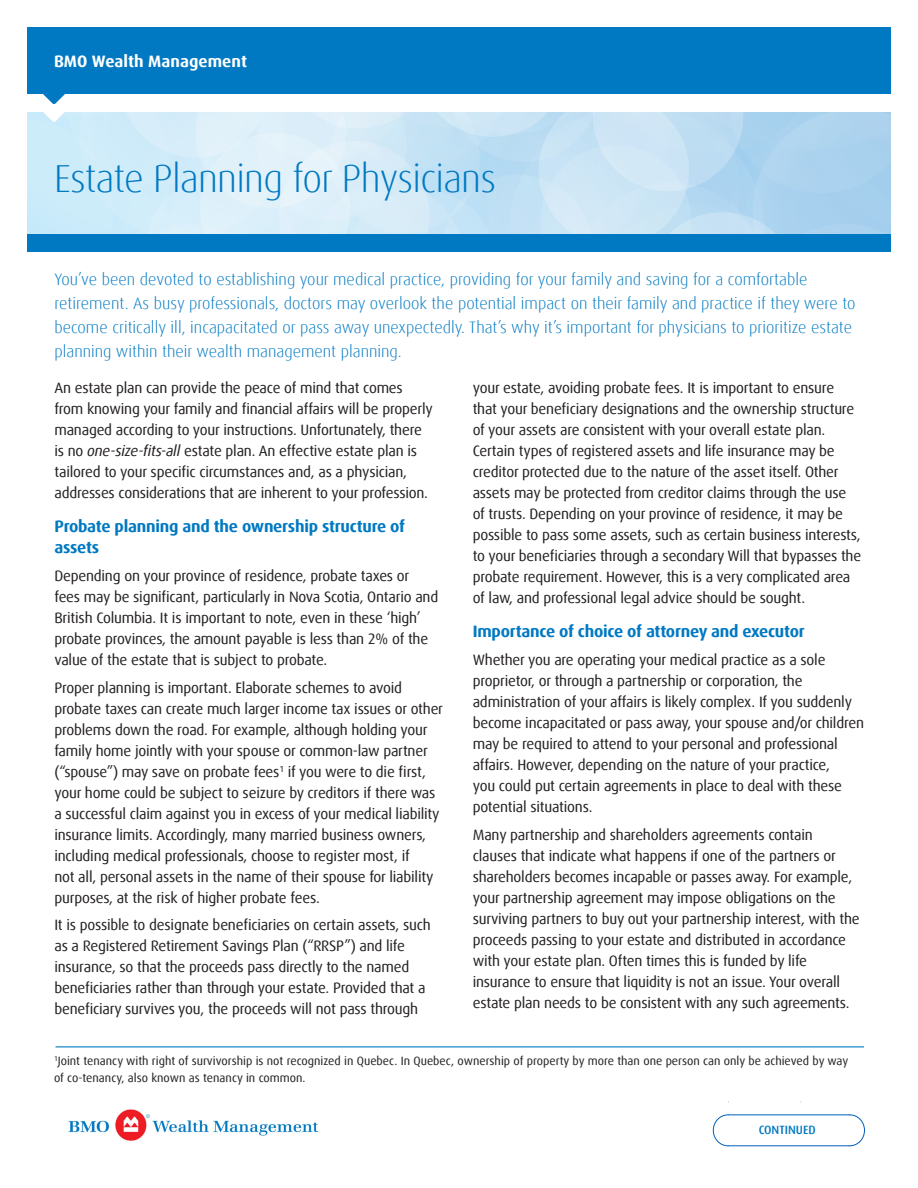
<style>
.page{position:relative;width:918px;height:1188px;background:#fff}
.page>*{position:absolute;margin:0;border:0;box-sizing:border-box;transform-origin:0 0}
.Cover_Title_Smaller{font:300 39px "Dax Offc Pro";letter-spacing:-.02em;color:#0079c2}
.Intro_Copy_Blue{font:300 16.5px/24px "Dax Offc Pro";color:#0079c2}
.Body_Copy{font:700 16.5px/21px "Dax Offc Pro";letter-spacing:-.015em;color:#0079c2}
.Line_of_Business{font:700 16.5px "Dax Offc Pro";color:#fff}
.Body_Copy-2{font:15px/21px "Dax Offc Pro";letter-spacing:-.015em;color:#231f20}
.Paragraph_Headline{font:12px/16.5px "Dax Offc Pro";color:#231f20}
.t1{font:500 12px "Dax";color:#0079c2}
.s1{font-style:italic}
</style>
<div class="page">
<div style="left:27px;top:234px;width:864px;height:18px;background:#0079c2"></div>
<img style="left:68px;top:1109px;width:251px;height:32px">
<div style="left:27px;top:27px;width:864px;height:67px;background:#0079c2"></div>
<svg style="left:27px;top:94px;width:864px;height:140px"></svg>
<svg style="left:713px;top:1101px;width:152px;height:45px"></svg>
<hr style="left:56px;top:1046px;width:808px;height:1px;background:#0079c2">
<p class="Line_of_Business" style="left:54px;top:51px;width:195px">BMO Wealth Management</p>
<p class="Cover_Title_Smaller" style="left:54px;top:153px;width:444px">Estate Planning for Physicians</p>
<p class="Intro_Copy_Blue" style="left:54px;top:267px;width:803px">You’ve been devoted to establishing your medical practice, providing for your family and saving for a comfortable retirement. As busy professionals, doctors may overlook the potential impact on their family and practice if they were to become critically ill, incapacitated or pass away unexpectedly. That’s why it’s important for physicians to prioritize estate planning within their wealth management planning.</p>
<p class="Body_Copy-2" style="left:54px;top:377px;width:380px">An estate plan can provide the peace of mind that comes from knowing your family and financial affairs will be properly managed according to your instructions. Unfortunately, there is no <span class="s1">one-size-fits-all</span> estate plan. An effective estate plan is tailored to your specific circumstances and, as a physician, addresses considerations that are inherent to your profession.</p>
<p class="Body_Copy" style="left:54px;top:516px;width:352px">Probate planning and the ownership structure of assets</p>
<p class="Body_Copy-2" style="left:54px;top:565px;width:385px">Depending on your province of residence, probate taxes or fees may be significant, particularly in Nova Scotia, Ontario and British Columbia. It is important to note, even in these ‘high’ probate provinces, the amount payable is less than 2% of the value of the estate that is subject to probate.</p>
<p class="Body_Copy-2" style="left:54px;top:677px;width:390px">Proper planning is important. Elaborate schemes to avoid probate taxes can create much larger income tax issues or other problems down the road. For example, although holding your family home jointly with your spouse or common-law partner (“spouse”) may save on probate fees<sup>1</sup> if you were to die first, your home could be subject to seizure by creditors if there was a successful claim against you in excess of your medical liability insurance limits. Accordingly, many married business owners, including medical professionals, choose to register most, if<br>not all, personal assets in the name of their spouse for liability purposes, at the risk of higher probate fees.</p>
<p class="Body_Copy-2" style="left:54px;top:915px;width:378px">It is possible to designate beneficiaries on certain assets, such as a Registered Retirement Savings Plan (“RRSP”) and life insurance, so that the proceeds pass directly to the named beneficiaries rather than through your estate. Provided that a beneficiary survives you, the proceeds will not pass through</p>
<p class="Body_Copy-2" style="left:473px;top:377px;width:390px">your estate, avoiding probate fees. It is important to ensure that your beneficiary designations and the ownership structure of your assets are consistent with your overall estate plan.<br>Certain types of registered assets and life insurance may be creditor protected due to the nature of the asset itself. Other assets may be protected from creditor claims through the use of trusts. Depending on your province of residence, it may be possible to pass some assets, such as certain business interests, to your beneficiaries through a secondary Will that bypasses the probate requirement. However, this is a very complicated area of law, and professional legal advice should be sought.</p>
<p class="Body_Copy" style="left:473px;top:621px;width:334px">Importance of choice of attorney and executor</p>
<p class="Body_Copy-2" style="left:473px;top:649px;width:393px">Whether you are operating your medical practice as a sole proprietor, or through a partnership or corporation, the administration of your affairs is likely complex. If you suddenly become incapacitated or pass away, your spouse and/or children may be required to attend to your personal and professional affairs. However, depending on the nature of your practice,<br>you could put certain agreements in place to deal with these potential situations.</p>
<p class="Body_Copy-2" style="left:473px;top:824px;width:389px">Many partnership and shareholders agreements contain clauses that indicate what happens if one of the partners or shareholders becomes incapable or passes away. For example, your partnership agreement may impose obligations on the surviving partners to buy out your partnership interest, with the proceeds passing to your estate and distributed in accordance with your estate plan. Often times this is funded by life insurance to ensure that liquidity is not an issue. Your overall estate plan needs to be consistent with any such agreements.</p>
<p class="Paragraph_Headline" style="left:54px;top:1053px;width:796px"><sup>1</sup>Joint tenancy with right of survivorship is not recognized in Quebec. In Quebec, ownership of property by more than one person can only be achieved by way of co-tenancy, also known as tenancy in common.</p>
<p class="t1" style="left:759px;top:1123px;width:58px">CONTINUED</p>
</div>
